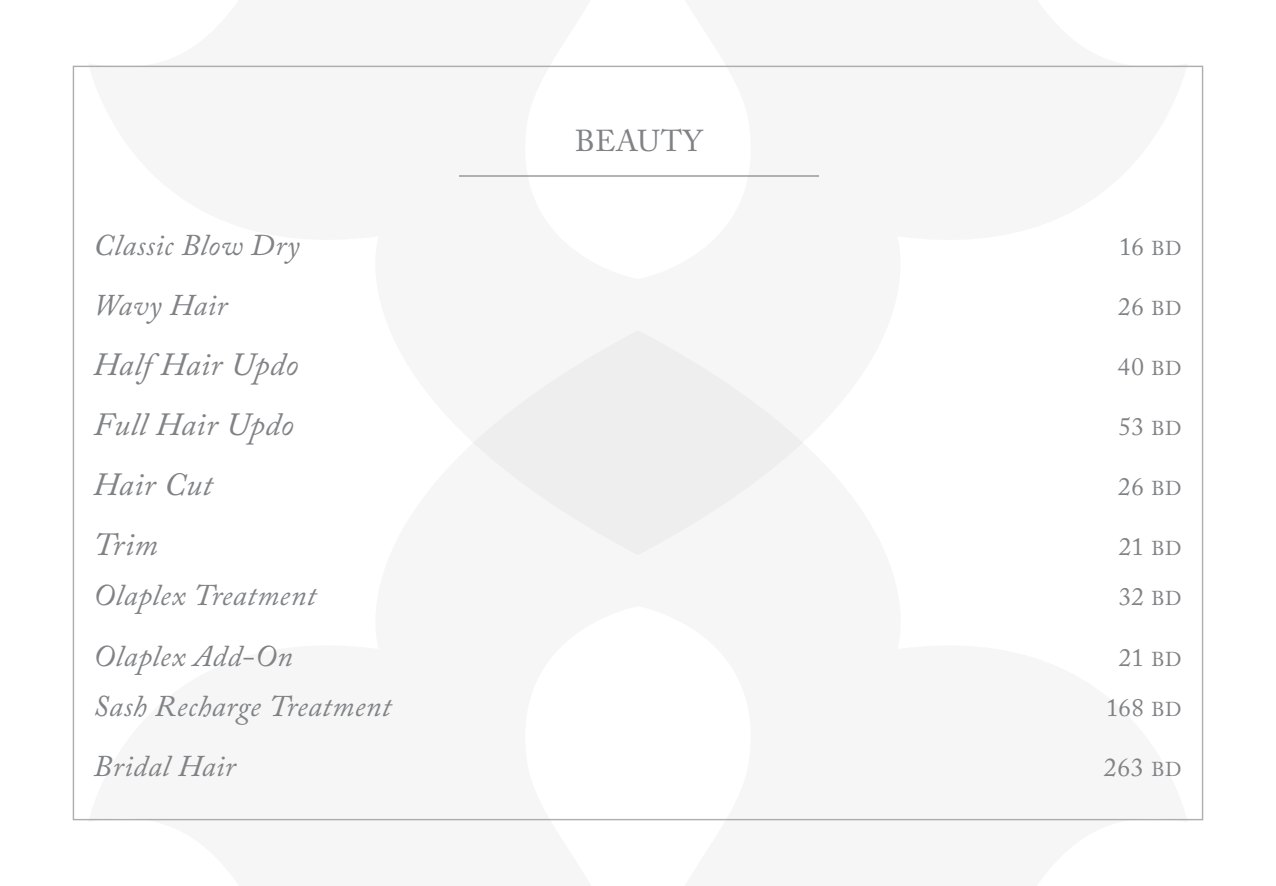
<style>
.page{position:relative;width:1276px;height:886px;background:#fff}
.page>*{position:absolute;margin:0;border:0;box-sizing:border-box;transform-origin:0 0}
.t1{font:italic 32.25px "Adobe Caslon Pro";letter-spacing:.015em;color:#808285}
.t2{font:italic 30px "Adobe Caslon Pro";letter-spacing:.015em;color:#808285}
.t3{font:30px "Adobe Caslon";color:#808285}
.t4{font:25.75px "Adobe Caslon";color:#808285}
.t5{font:25px "Adobe Caslon Pro";letter-spacing:.005em;color:#808285}
.s1{font-size:20px}
.s2{font-family:"Adobe Caslon Pro";font-size:20px}
</style>
<div class="page">
<svg style="left:88px;top:818px;width:1099px;height:3px"></svg>
<svg style="left:88px;top:65px;width:1099px;height:490px;fill:#f6f6f6"></svg>
<hr style="left:459px;top:176px;width:359px;height:1px;background:#808285">
<p class="t3" style="left:575px;top:123px;width:129px">BEAUTY</p>
<p class="t2" style="left:94px;top:227px;width:207px">Classic Blow Dry</p>
<p class="t5" style="left:1119px;top:232px;width:64px">16 <span class="s1">BD</span></p>
<p class="t2" style="left:94px;top:287px;width:135px">Wavy Hair</p>
<p class="t5" style="left:1118px;top:292px;width:65px">26 <span class="s1">BD</span></p>
<p class="t1" style="left:94px;top:345px;width:206px">Half Hair Updo</p>
<p class="t5" style="left:1117px;top:352px;width:65px">40 <span class="s1">BD</span></p>
<p class="t1" style="left:94px;top:405px;width:201px">Full Hair Updo</p>
<p class="t5" style="left:1119px;top:412px;width:64px">53 <span class="s1">BD</span></p>
<p class="t1" style="left:94px;top:465px;width:120px">Hair Cut</p>
<p class="t5" style="left:1118px;top:472px;width:65px">26 <span class="s1">BD</span></p>
<p class="t1" style="left:94px;top:525px;width:66px">Trim</p>
<p class="t5" style="left:1118px;top:532px;width:64px">21 <span class="s1">BD</span></p>
<p class="t2" style="left:94px;top:577px;width:224px">Olaplex Treatment</p>
<p class="t5" style="left:1118px;top:582px;width:64px">32 <span class="s1">BD</span></p>
<p class="t2" style="left:94px;top:637px;width:201px">Olaplex Add-On</p>
<p class="t5" style="left:1118px;top:642px;width:64px">21 <span class="s1">BD</span></p>
<p class="t2" style="left:94px;top:687px;width:299px">Sash Recharge Treatment</p>
<p class="t5" style="left:1106px;top:692px;width:77px">168 <span class="s1">BD</span></p>
<p class="t2" style="left:94px;top:747px;width:144px">Bridal Hair</p>
<p class="t4" style="left:1103px;top:752px;width:79px">263 <span class="s2">BD</span></p>
</div>
